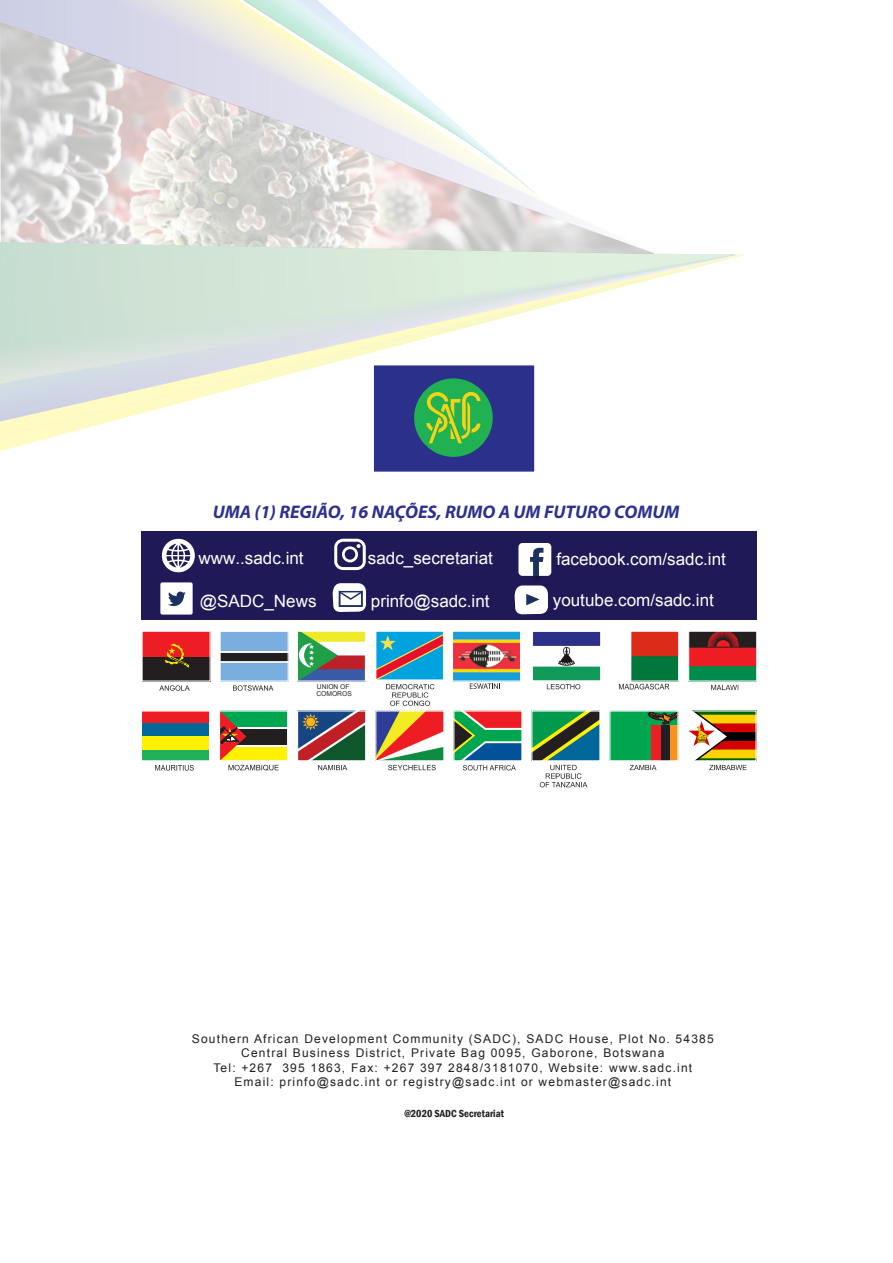
<style>
.page{position:relative;width:893px;height:1263px;background:#fff}
.page>*{position:absolute;margin:0;border:0;box-sizing:border-box;transform-origin:0 0}
.t1{font:italic 700 18.3px "Myriad Pro";color:#2c308f}
.t2{font:16.95px "Arial";color:#fff}
.t3{font:12px/14.4px "Arial";letter-spacing:.1em;color:#231f20;text-align:center}
.t4{font:600 condensed 10.5px "Franklin Gothic";color:#231f20}
.t5{font:6.75px/6.8px "Arial";color:#231f20}
</style>
<div class="page">
<div style="left:372px;top:364px;width:164px;height:109px;background:#2b318b;border:2px solid #fff"></div>
<div style="left:414px;top:378px;width:79px;height:79px;background:#20b152;border-radius:50%"></div>
<svg style="left:0;top:255px;width:745px;height:196px"></svg>
<svg style="left:0;top:255px;width:739px;height:160px"></svg>
<svg style="left:0;top:404px;width:738px;height:4px"></svg>
<svg style="left:0;top:255px;width:738px;height:149px"></svg>
<svg style="left:0;top:398px;width:737px;height:3px"></svg>
<svg style="left:0;top:255px;width:737px;height:143px"></svg>
<svg style="left:0;top:391px;width:736px;height:3px"></svg>
<svg style="left:0;top:255px;width:736px;height:136px"></svg>
<svg style="left:0;top:384px;width:735px;height:3px"></svg>
<svg style="left:0;top:380px;width:735px;height:4px"></svg>
<svg style="left:0;top:255px;width:735px;height:125px"></svg>
<svg style="left:0;top:374px;width:734px;height:3px"></svg>
<svg style="left:0;top:255px;width:734px;height:119px"></svg>
<svg style="left:0;top:367px;width:733px;height:3px"></svg>
<svg style="left:0;top:363px;width:733px;height:4px"></svg>
<svg style="left:0;top:255px;width:733px;height:108px"></svg>
<svg style="left:0;top:357px;width:732px;height:3px"></svg>
<svg style="left:0;top:254px;width:732px;height:103px"></svg>
<svg style="left:0;top:350px;width:731px;height:3px"></svg>
<svg style="left:0;top:253px;width:731px;height:97px"></svg>
<svg style="left:0;top:0;width:658px;height:254px"></svg>
<div style="left:141px;top:532px;width:616px;height:88px;background:#1f1958"></div>
<div style="left:160px;top:582px;width:33px;height:32px;background:#fff;border-radius:2px"></div>
<svg style="left:168px;top:591px;width:18px;height:15px"></svg>
<svg style="left:514px;top:585px;width:34px;height:30px"></svg>
<svg style="left:332px;top:583px;width:35px;height:29px"></svg>
<div style="left:339px;top:591px;width:24px;height:16px;border:2px solid #1d3161"></div>
<div style="left:518px;top:543px;width:33px;height:33px;background:#fff;border-radius:4px"></div>
<svg style="left:530px;top:548px;width:13px;height:28px"></svg>
<svg style="left:334px;top:539px;width:32px;height:31px"></svg>
<svg style="left:162px;top:539px;width:33px;height:33px"></svg>
<img style="left:631px;top:633px;width:46px;height:47px">
<div style="left:610px;top:631px;width:69px;height:51px;border:1px solid #fff"></div>
<div style="left:219px;top:710px;width:69px;height:51px;border:1px solid #fff"></div>
<img style="left:299px;top:712px;width:65px;height:47px">
<div style="left:297px;top:710px;width:69px;height:51px;border:1px solid #fff"></div>
<img style="left:377px;top:712px;width:65px;height:47px">
<div style="left:375px;top:710px;width:69px;height:51px;border:1px solid #fff"></div>
<div style="left:453px;top:710px;width:69px;height:51px;border:1px solid #fff"></div>
<img style="left:454px;top:633px;width:65px;height:47px">
<div style="left:452px;top:631px;width:69px;height:51px;border:1px solid #fff"></div>
<div style="left:531px;top:710px;width:69px;height:51px;border:1px solid #fff"></div>
<div style="left:609px;top:710px;width:70px;height:51px;border:1px solid #fff"></div>
<img style="left:689px;top:712px;width:66px;height:47px">
<div style="left:687px;top:710px;width:70px;height:51px;border:1px solid #fff"></div>
<div style="left:141px;top:631px;width:70px;height:51px;border:1px solid #fff"></div>
<img style="left:299px;top:633px;width:65px;height:47px">
<div style="left:297px;top:631px;width:69px;height:51px;border:1px solid #fff"></div>
<svg style="left:142px;top:711px;width:67px;height:60px;background:#9a9e63"></svg>
<svg style="left:610px;top:711px;width:68px;height:59px;background:#58955f"></svg>
<svg style="left:318px;top:765px;width:29px;height:5px"></svg>
<svg style="left:532px;top:711px;width:68px;height:76px"></svg>
<svg style="left:709px;top:765px;width:38px;height:5px"></svg>
<svg style="left:689px;top:631px;width:68px;height:59px;background:#895e51"></svg>
<svg style="left:454px;top:711px;width:68px;height:59px"></svg>
<svg style="left:532px;top:631px;width:69px;height:58px"></svg>
<svg style="left:142px;top:631px;width:68px;height:60px;background:#a24d48"></svg>
<svg style="left:220px;top:631px;width:68px;height:60px;background:#8babc8"></svg>
<svg style="left:376px;top:631px;width:67px;height:75px"></svg>
<svg style="left:220px;top:711px;width:68px;height:60px"></svg>
<svg style="left:619px;top:684px;width:50px;height:5px"></svg>
<svg style="left:388px;top:765px;width:48px;height:5px"></svg>
<svg style="left:470px;top:683px;width:30px;height:6px"></svg>
<h1 class="t1" style="left:213px;top:500px;width:468px">UMA (1) REGIÃO, 16 NAÇÕES, RUMO A UM FUTURO COMUM</h1>
<h2 class="t2" style="left:199px;top:546px;width:107px">www..sadc.int</h2>
<h2 class="t2" style="left:368px;top:546px;width:127px">sadc_secretariat</h2>
<h2 class="t2" style="left:556px;top:548px;width:171px">facebook.com/sadc.int</h2>
<h2 class="t2" style="left:200px;top:589px;width:118px">@SADC_News</h2>
<h2 class="t2" style="left:371px;top:590px;width:120px">prinfo@sadc.int</h2>
<h2 class="t2" style="left:553px;top:589px;width:163px">youtube.com/sadc.int</h2>
<p class="t5" style="left:316px;top:683px;width:37px">UNION OF<br>COMOROS</p>
<p class="t3" style="left:192px;top:1031px;width:523px">Southern African Development Community (SADC), SADC House, Plot No. 54385<br>Central Business District, Private Bag 0095, Gaborone, Botswana<br>Tel: +267 395 1863, Fax: +267 397 2848/3181070, Website: www.sadc.int<br>Email: prinfo@sadc.int or registry@sadc.int or webmaster@sadc.int</p>
<p class="t4" style="left:404px;top:1106px;width:101px">@2020 SADC Secretariat</p>
</div>
